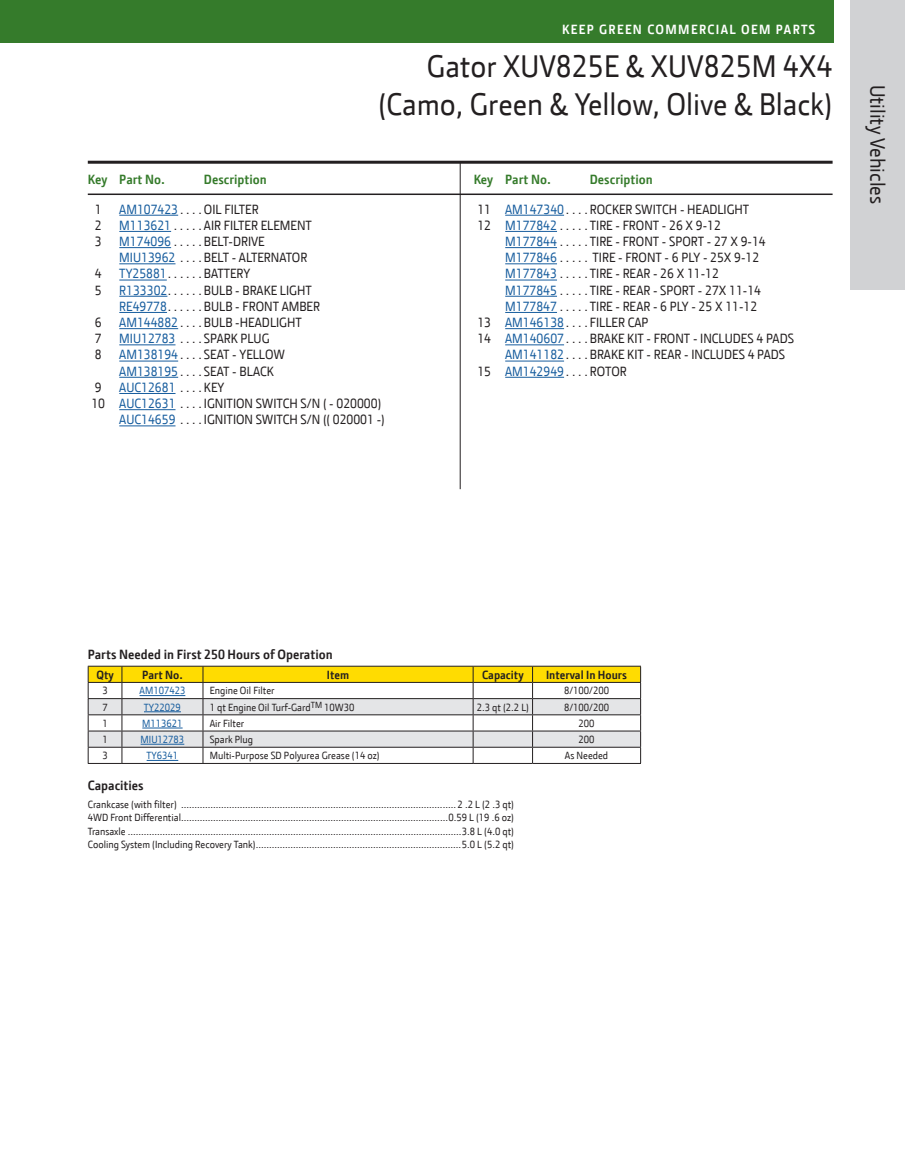
<style>
.page{position:relative;width:905px;height:1175px;background:#fff}
.page>*{position:absolute;margin:0;border:0;box-sizing:border-box;transform-origin:0 0}
.t1{font:31.5px "JD Sans";color:#231f20}
.t2{font:24px "JD Sans";color:#231f20}
.t3{font:21px "JD Sans";color:#231f20}
.t4{font:13.5px "JD Sans";color:#231f20}
.t5{font:700 13.5px "JD Sans";color:#231f20}
.t6{font:700 13.5px "JD Sans";color:#357b2b}
.t7{font:700 13.5px "JD Sans";letter-spacing:.1em;color:#fff}
.t8{font:13.5px "JD Sans";color:#175d9e}
.t9{font:700 12px "JD Sans";color:#231f20}
.t10{font:10.5px "JD Sans";color:#231f20}
.t11{font:10.5px "JD Sans";color:#175d9e}
.s1{color:#175d9e}
.s2{color:#231f20}
</style>
<div class="page">
<div style="left:0;top:0;width:833px;height:42px;background:#357b2b"></div>
<hr style="left:88px;top:161px;width:744px;height:3px;background:#231f20">
<hr style="left:88px;top:193px;width:744px;height:2px;background:#231f20">
<hr style="left:119px;top:215px;width:59px;height:1px;background:#175d9e">
<hr style="left:119px;top:231px;width:52px;height:1px;background:#175d9e">
<hr style="left:119px;top:247px;width:52px;height:1px;background:#175d9e">
<hr style="left:119px;top:263px;width:56px;height:1px;background:#175d9e">
<hr style="left:119px;top:280px;width:48px;height:1px;background:#175d9e">
<hr style="left:119px;top:296px;width:48px;height:1px;background:#175d9e">
<hr style="left:119px;top:312px;width:48px;height:1px;background:#175d9e">
<hr style="left:119px;top:328px;width:59px;height:1px;background:#175d9e">
<hr style="left:119px;top:344px;width:56px;height:1px;background:#175d9e">
<hr style="left:119px;top:361px;width:59px;height:1px;background:#175d9e">
<hr style="left:119px;top:377px;width:59px;height:1px;background:#175d9e">
<hr style="left:119px;top:393px;width:56px;height:1px;background:#175d9e">
<hr style="left:119px;top:409px;width:56px;height:1px;background:#175d9e">
<hr style="left:119px;top:425px;width:56px;height:1px;background:#175d9e">
<hr style="left:505px;top:215px;width:59px;height:1px;background:#175d9e">
<hr style="left:505px;top:231px;width:52px;height:1px;background:#175d9e">
<hr style="left:505px;top:247px;width:52px;height:1px;background:#175d9e">
<hr style="left:505px;top:263px;width:52px;height:1px;background:#175d9e">
<hr style="left:505px;top:280px;width:52px;height:1px;background:#175d9e">
<hr style="left:505px;top:296px;width:52px;height:1px;background:#175d9e">
<hr style="left:505px;top:312px;width:52px;height:1px;background:#175d9e">
<hr style="left:505px;top:328px;width:59px;height:1px;background:#175d9e">
<hr style="left:505px;top:344px;width:59px;height:1px;background:#175d9e">
<hr style="left:505px;top:361px;width:59px;height:1px;background:#175d9e">
<hr style="left:505px;top:377px;width:59px;height:1px;background:#175d9e">
<hr style="left:460px;top:162px;width:1px;height:327px;background:#231f20">
<svg style="left:88px;top:666px;width:553px;height:97px"></svg>
<hr style="left:88px;top:747px;width:34px;height:1px;background:#231f20">
<hr style="left:122px;top:747px;width:81px;height:1px;background:#231f20">
<hr style="left:203px;top:747px;width:270px;height:1px;background:#231f20">
<hr style="left:473px;top:747px;width:59px;height:1px;background:#231f20">
<hr style="left:532px;top:747px;width:109px;height:1px;background:#231f20">
<hr style="left:88px;top:763px;width:34px;height:1px;background:#231f20">
<hr style="left:122px;top:763px;width:81px;height:1px;background:#231f20">
<hr style="left:203px;top:763px;width:270px;height:1px;background:#231f20">
<hr style="left:473px;top:763px;width:59px;height:1px;background:#231f20">
<hr style="left:532px;top:763px;width:109px;height:1px;background:#231f20">
<hr style="left:139px;top:695px;width:46px;height:1px;background:#175d9e">
<hr style="left:144px;top:711px;width:37px;height:1px;background:#175d9e">
<hr style="left:142px;top:727px;width:41px;height:1px;background:#175d9e">
<hr style="left:141px;top:744px;width:43px;height:1px;background:#175d9e">
<hr style="left:147px;top:760px;width:31px;height:1px;background:#175d9e">
<div style="left:850px;top:0;width:54px;height:289px;background:#d1d2d4"></div>
<p class="t7" style="left:562px;top:21px;width:255px">KEEP GREEN COMMERCIAL OEM PARTS</p>
<p class="t1" style="left:427px;top:46px;width:407px">Gator XUV825E &amp; XUV825M 4X4</p>
<p class="t1" style="left:378px;top:83px;width:456px">(Camo, Green &amp; Yellow, Olive &amp; Black)</p>
<p class="t6" style="left:88px;top:170px;width:79px">Key Part No.</p>
<p class="t6" style="left:204px;top:170px;width:64px">Description</p>
<p class="t4" style="left:95px;top:200px;width:8px">1</p>
<p class="t4" style="left:119px;top:200px;width:141px"><span class="s1">AM107423</span> . . . OIL FILTER</p>
<p class="t4" style="left:95px;top:216px;width:8px">2</p>
<p class="t4" style="left:119px;top:216px;width:194px"><span class="s1">M113621</span> . . . . AIR FILTER ELEMENT</p>
<p class="t4" style="left:95px;top:232px;width:8px">3</p>
<p class="t4" style="left:119px;top:232px;width:147px"><span class="s1">M174096</span> . . . . BELT-DRIVE</p>
<p class="t4" style="left:119px;top:249px;width:189px"><span class="s1">MIU13962</span> . . . BELT - ALTERNATOR</p>
<p class="t4" style="left:95px;top:265px;width:8px">4</p>
<p class="t4" style="left:119px;top:265px;width:132px"><span class="s1">TY25881</span> . . . . . BATTERY</p>
<p class="t4" style="left:95px;top:281px;width:8px">5</p>
<p class="t4" style="left:119px;top:281px;width:194px"><span class="s1">R133302</span> . . . . . BULB - BRAKE LIGHT</p>
<p class="t4" style="left:119px;top:297px;width:202px"><span class="s1">RE49778</span> . . . . . BULB - FRONT AMBER</p>
<p class="t4" style="left:95px;top:313px;width:8px">6</p>
<p class="t4" style="left:119px;top:313px;width:184px"><span class="s1">AM144882</span> . . . BULB -HEADLIGHT</p>
<p class="t4" style="left:95px;top:330px;width:8px">7</p>
<p class="t4" style="left:119px;top:330px;width:152px"><span class="s1">MIU12783</span> . . . SPARK PLUG</p>
<p class="t4" style="left:95px;top:346px;width:8px">8</p>
<p class="t4" style="left:119px;top:346px;width:167px"><span class="s1">AM138194</span> . . . SEAT - YELLOW</p>
<p class="t4" style="left:119px;top:362px;width:156px"><span class="s1">AM138195</span> . . . SEAT - BLACK</p>
<p class="t4" style="left:95px;top:378px;width:8px">9</p>
<p class="t8" style="left:119px;top:378px;width:106px">AUC12681 <span class="s2">. . . KEY</span></p>
<p class="t4" style="left:91px;top:394px;width:291px">10 <span class="s1">AUC12631</span> . . . IGNITION SWITCH S/N ( - 020000)</p>
<p class="t4" style="left:119px;top:411px;width:267px"><span class="s1">AUC14659</span> . . . IGNITION SWITCH S/N (( 020001 -)</p>
<p class="t6" style="left:473px;top:170px;width:79px">Key Part No.</p>
<p class="t6" style="left:590px;top:170px;width:64px">Description</p>
<p class="t4" style="left:477px;top:200px;width:273px">11 <span class="s1">AM147340</span> . . . ROCKER SWITCH - HEADLIGHT</p>
<p class="t4" style="left:477px;top:216px;width:245px">12 <span class="s1">M177842</span> . . . . TIRE - FRONT - 26 X 9-12</p>
<p class="t4" style="left:505px;top:232px;width:262px"><span class="s1">M177844</span> . . . . TIRE - FRONT - SPORT - 27 X 9-14</p>
<p class="t4" style="left:505px;top:249px;width:255px"><span class="s1">M177846</span> . . . . TIRE - FRONT - 6 PLY - 25X 9-12</p>
<p class="t4" style="left:505px;top:265px;width:215px"><span class="s1">M177843</span> . . . . TIRE - REAR - 26 X 11-12</p>
<p class="t4" style="left:505px;top:281px;width:257px"><span class="s1">M177845</span> . . . . TIRE - REAR - SPORT - 27X 11-14</p>
<p class="t4" style="left:505px;top:297px;width:253px"><span class="s1">M177847</span> . . . . TIRE - REAR - 6 PLY - 25 X 11-12</p>
<p class="t4" style="left:477px;top:313px;width:172px">13 <span class="s1">AM146138</span> . . . FILLER CAP</p>
<p class="t4" style="left:477px;top:330px;width:318px">14 <span class="s1">AM140607</span> . . . BRAKE KIT - FRONT - INCLUDES 4 PADS</p>
<p class="t4" style="left:505px;top:346px;width:281px"><span class="s1">AM141182</span> . . . BRAKE KIT - REAR - INCLUDES 4 PADS</p>
<p class="t4" style="left:477px;top:362px;width:151px">15 <span class="s1">AM142949</span> . . . ROTOR</p>
<p class="t2" style="left:891px;top:73px;width:145px;rotate:90deg">Section 1 name</p>
<p class="t3" style="left:891px;top:85px;width:121px;rotate:90deg">Utility Vehicles</p>
<p class="t5" style="left:88px;top:645px;width:246px">Parts Needed in First 250 Hours of Operation</p>
<p class="t9" style="left:96px;top:666px;width:19px">Qty</p>
<p class="t9" style="left:142px;top:666px;width:42px">Part No.</p>
<p class="t9" style="left:327px;top:666px;width:24px">Item</p>
<p class="t9" style="left:482px;top:666px;width:43px">Capacity</p>
<p class="t9" style="left:546px;top:666px;width:82px">Interval In Hours</p>
<p class="t10" style="left:102px;top:684px;width:7px">3</p>
<p class="t11" style="left:139px;top:684px;width:47px">AM107423</p>
<p class="t10" style="left:210px;top:684px;width:66px">Engine Oil Filter</p>
<p class="t10" style="left:564px;top:684px;width:46px">8/100/200</p>
<p class="t10" style="left:102px;top:700px;width:7px">7</p>
<p class="t11" style="left:144px;top:700px;width:38px">TY22029</p>
<p class="t10" style="left:210px;top:700px;width:146px">1 qt Engine Oil Turf-Gard<sup>TM</sup> 10W30</p>
<p class="t10" style="left:477px;top:700px;width:54px">2.3 qt (2.2 L)</p>
<p class="t10" style="left:564px;top:700px;width:46px">8/100/200</p>
<p class="t10" style="left:102px;top:716px;width:7px">1</p>
<p class="t11" style="left:142px;top:716px;width:42px">M113621</p>
<p class="t10" style="left:210px;top:716px;width:36px">Air Filter</p>
<p class="t10" style="left:578px;top:716px;width:18px">200</p>
<p class="t10" style="left:102px;top:732px;width:7px">1</p>
<p class="t11" style="left:141px;top:732px;width:45px">MIU12783</p>
<p class="t10" style="left:210px;top:732px;width:45px">Spark Plug</p>
<p class="t10" style="left:578px;top:732px;width:18px">200</p>
<p class="t10" style="left:102px;top:748px;width:7px">3</p>
<p class="t11" style="left:147px;top:748px;width:33px">TY6341</p>
<p class="t10" style="left:210px;top:748px;width:171px">Multi-Purpose SD Polyurea Grease (14 oz)</p>
<p class="t10" style="left:565px;top:748px;width:45px">As Needed</p>
<p class="t5" style="left:88px;top:776px;width:57px">Capacities</p>
<p class="t10" style="left:88px;top:797px;width:95px">Crankcase (with filter) ........................................................................................................</p>
<p class="t10" style="left:457px;top:797px;width:58px">2 .2 L (2 . 3 qt)</p>
<p class="t10" style="left:88px;top:810px;width:97px">4WD Front Differential.....................................................................................................</p>
<p class="t10" style="left:448px;top:810px;width:67px">0.59 L (19 .6 oz)</p>
<p class="t10" style="left:88px;top:824px;width:42px">Transaxle..............................................................................................................................</p>
<p class="t10" style="left:462px;top:824px;width:54px">3.8 L (4.0 qt)</p>
<p class="t10" style="left:88px;top:837px;width:172px">Cooling System (Including Recovery Tank)..............................................................................</p>
<p class="t10" style="left:462px;top:837px;width:54px">5.0 L (5.2 qt)</p>
</div>
